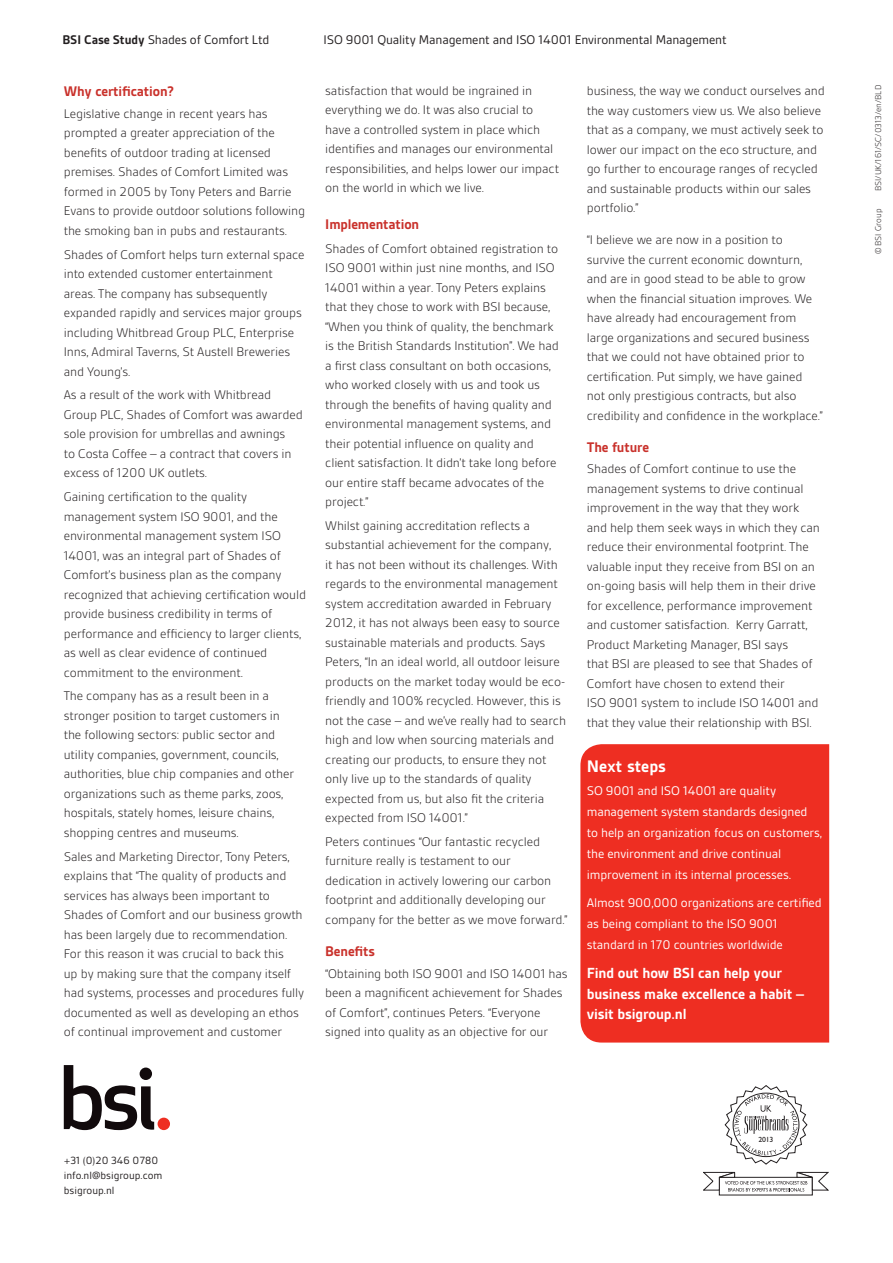
<style>
.page{position:relative;width:893px;height:1263px;background:#fff}
.page>*{position:absolute;margin:0;border:0;box-sizing:border-box;transform-origin:0 0}
.t1{font:700 18px "BSI Gesta";color:#fff}
.t2{font:700 15.75px/20.5px "BSI Gesta";letter-spacing:-.01em;color:#fff}
.t3{font:700 15px "BSI Gesta";letter-spacing:-.01em;color:#c9312b}
.t4{font:300 13.5px/19.5px "BSI Gesta";letter-spacing:-.01em;color:#231f20}
.t5{font:13.5px/21px "BSI Gesta";letter-spacing:-.01em;color:#fff}
.t6{font:13.5px "BSI Gesta";letter-spacing:-.01em;color:#231f20}
.t7{font:11.25px/15px "BSI Gesta";color:#231f20}
.t8{font:300 9px "BSI Gesta";color:#231f20}
.t9{font:7.5px "Gill Sans";color:#231f20;scale:1.04 1}
.s1{font-weight:700}
</style>
<div class="page">
<svg style="left:64px;top:1065px;width:90px;height:65px"></svg>
<div style="left:158px;top:1118px;width:12px;height:12px;background:#ee2e22;border-radius:50%"></div>
<svg style="left:728px;top:1191px;width:76px;height:1px"></svg>
<svg style="left:703px;top:1172px;width:125px;height:19px"></svg>
<svg style="left:725px;top:1085px;width:82px;height:79px"></svg>
<div style="left:580px;top:744px;width:249px;height:298px;background:#ee2e22"></div>
<p class="t6" style="left:63px;top:33px;width:209px"><span class="s1">BSI Case Study</span> Shades of Comfort Ltd</p>
<p class="t6" style="left:323px;top:33px;width:405px">ISO 9001 Quality Management and ISO 14001 Environmental Management</p>
<p class="t3" style="left:64px;top:84px;width:112px">Why certification?</p>
<p class="t4" style="left:64px;top:104px;width:243px">Legislative change in recent years has prompted a greater appreciation of the benefits of outdoor trading at licensed premises. Shades of Comfort Limited was formed in 2005 by Tony Peters and Barrie Evans to provide outdoor solutions following the smoking ban in pubs and restaurants.</p>
<p class="t4" style="left:64px;top:245px;width:242px">Shades of Comfort helps turn external space into extended customer entertainment areas. The company has subsequently expanded rapidly and services major groups including Whitbread Group PLC, Enterprise Inns, Admiral Taverns, St Austell Breweries and Young’s.</p>
<p class="t4" style="left:64px;top:385px;width:240px">As a result of the work with Whitbread Group PLC, Shades of Comfort was awarded sole provision for umbrellas and awnings<br>to Costa Coffee – a contract that covers in excess of 1200 UK outlets.</p>
<p class="t4" style="left:64px;top:487px;width:244px">Gaining certification to the quality management system ISO 9001, and the environmental management system ISO 14001, was an integral part of Shades of Comfort’s business plan as the company recognized that achieving certification would provide business credibility in terms of performance and efficiency to larger clients, as well as clear evidence of continued commitment to the environment.</p>
<p class="t4" style="left:64px;top:686px;width:232px">The company has as a result been in a stronger position to target customers in the following sectors: public sector and utility companies, government, councils, authorities, blue chip companies and other organizations such as theme parks, zoos, hospitals, stately homes, leisure chains, shopping centres and museums.</p>
<p class="t4" style="left:64px;top:846px;width:242px">Sales and Marketing Director, Tony Peters, explains that “The quality of products and services has always been important to Shades of Comfort and our business growth has been largely due to recommendation.<br>For this reason it was crucial to back this<br>up by making sure that the company itself had systems, processes and procedures fully documented as well as developing an ethos of continual improvement and customer</p>
<p class="t4" style="left:325px;top:81px;width:235px">satisfaction that would be ingrained in everything we do. It was also crucial to have a controlled system in place which identifies and manages our environmental responsibilities, and helps lower our impact on the world in which we live.</p>
<p class="t3" style="left:325px;top:216px;width:95px">Implementation</p>
<p class="t4" style="left:325px;top:239px;width:235px">Shades of Comfort obtained registration to ISO 9001 within just nine months, and ISO 14001 within a year. Tony Peters explains that they chose to work with BSI because, “When you think of quality, the benchmark is the British Standards Institution”. We had a first class consultant on both occasions, who worked closely with us and took us through the benefits of having quality and environmental management systems, and their potential influence on quality and client satisfaction. It didn’t take long before our entire staff became advocates of the project.”</p>
<p class="t4" style="left:325px;top:516px;width:242px">Whilst gaining accreditation reflects a substantial achievement for the company,<br>it has not been without its challenges. With regards to the environmental management system accreditation awarded in February 2012, it has not always been easy to source sustainable materials and products. Says Peters, “In an ideal world, all outdoor leisure products on the market today would be eco&shy;friendly and 100% recycled. However, this is not the case – and we’ve really had to search high and low when sourcing materials and creating our products, to ensure they not only live up to the standards of quality expected from us, but also fit the criteria expected from ISO 14001.”</p>
<p class="t4" style="left:325px;top:832px;width:244px">Peters continues “Our fantastic recycled furniture really is testament to our dedication in actively lowering our carbon footprint and additionally developing our company for the better as we move forward.”</p>
<p class="t3" style="left:325px;top:943px;width:51px">Benefits</p>
<p class="t4" style="left:325px;top:964px;width:244px">“Obtaining both ISO 9001 and ISO 14001 has been a magnificent achievement for Shades of Comfort”, continues Peters. “Everyone signed into quality as an objective for our</p>
<p class="t4" style="left:587px;top:81px;width:239px">business, the way we conduct ourselves and the way customers view us. We also believe that as a company, we must actively seek to lower our impact on the eco structure, and go further to encourage ranges of recycled and sustainable products within our sales portfolio.”</p>
<p class="t4" style="left:587px;top:230px;width:238px">“I believe we are now in a position to survive the current economic downturn, and are in good stead to be able to grow when the financial situation improves. We have already had encouragement from large organizations and secured business that we could not have obtained prior to certification. Put simply, we have gained not only prestigious contracts, but also credibility and confidence in the workplace.”</p>
<p class="t3" style="left:587px;top:439px;width:64px">The future</p>
<p class="t4" style="left:587px;top:459px;width:235px">Shades of Comfort continue to use the management systems to drive continual improvement in the way that they work and help them seek ways in which they can reduce their environmental footprint. The valuable input they receive from BSI on an on-going basis will help them in their drive for excellence, performance improvement and customer satisfaction. Kerry Garratt, Product Marketing Manager, BSI says<br>that BSI are pleased to see that Shades of Comfort have chosen to extend their<br>ISO 9001 system to include ISO 14001 and that they value their relationship with BSI.</p>
<h1 class="t1" style="left:587px;top:757px;width:81px">Next steps</h1>
<p class="t5" style="left:587px;top:780px;width:237px">SO 9001 and ISO 14001 are quality management system standards designed to help an organization focus on customers, the environment and drive continual improvement in its internal processes.</p>
<p class="t5" style="left:587px;top:892px;width:236px">Almost 900,000 organizations are certified as being compliant to the ISO 9001 standard in 170 countries worldwide</p>
<p class="t2" style="left:587px;top:963px;width:219px">Find out how BSI can help your business make excellence a habit – visit bsigroup.nl</p>
<p class="t7" style="left:64px;top:1153px;width:100px">+31 (0)20 346 0780 info.nl@bsigroup.com bsigroup.nl</p>
<p class="t9" style="left:759px;top:1135px;width:16px">2013</p>
<p class="t8" style="left:874px;top:191px;width:107px;rotate:-90deg">BSI/UK/161/SC/0313/en/BLD</p>
<p class="t8" style="left:874px;top:254px;width:47px;rotate:-90deg">© BSI Group</p>
</div>
